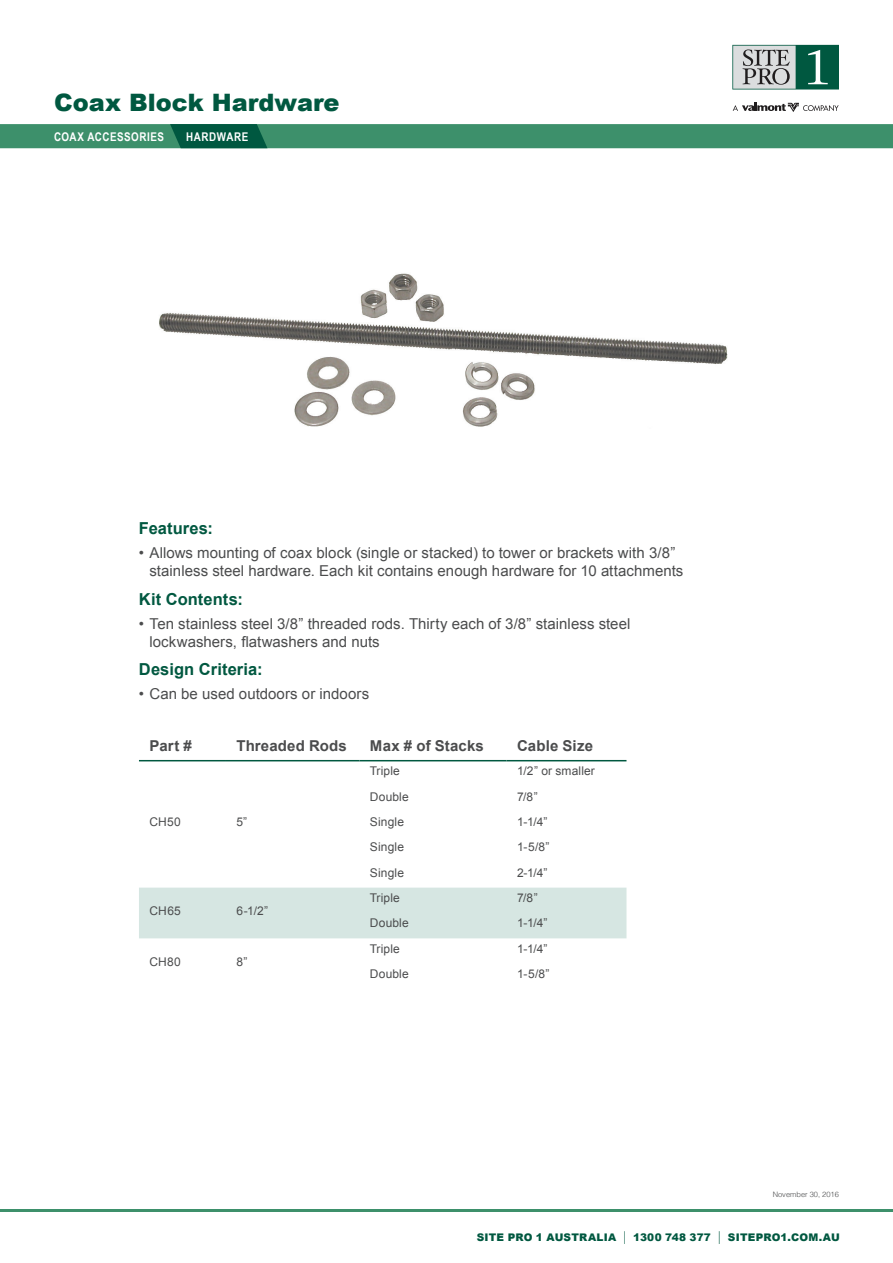
<style>
.page{position:relative;width:893px;height:1263px;background:#fff}
.page>*{position:absolute;margin:0;border:0;box-sizing:border-box;transform-origin:0 0}
.Header1{font:900 24px "Arial";color:#005840}
.Subheader-descriptio{font:700 16.5px "Arial";letter-spacing:.005em;color:#005840}
.t1{font:15px/18px "Arial";letter-spacing:.005em;color:#4b4c4d}
.Header_table{font:700 15px "Arial";letter-spacing:.01em;color:#4b4c4d}
.body_table{font:12px "Arial";letter-spacing:.01em;color:#4b4c4d}
.body-text{font:700 12px "Arial Narrow";letter-spacing:.045em;color:#fff}
.t2{font:900 10.5px "Arial";letter-spacing:.02em;color:#005840}
.body-text-2{font:300 7.5px "Helvetica";color:#4b4c4d}
.s1{font-weight:400;font-size:13.65px}
</style>
<div class="page">
<div style="left:0;top:124px;width:893px;height:24px;background:#3d906b"></div>
<hr style="left:0;top:1209px;width:893px;height:2px;background:#3d906b">
<svg style="left:732px;top:45px;width:107px;height:45px;background:#75978f"></svg>
<svg style="left:733px;top:103px;width:106px;height:9px"></svg>
<img style="left:159px;top:273px;width:569px;height:154px">
<svg style="left:139px;top:759px;width:487px;height:1px"></svg>
<svg style="left:139px;top:761px;width:487px;height:178px"></svg>
<div style="left:139px;top:888px;width:487px;height:50px;background:#d6e6e2"></div>
<hr style="left:139px;top:760px;width:87px;height:1px;background:#005840">
<hr style="left:226px;top:760px;width:133px;height:1px;background:#005840">
<hr style="left:359px;top:760px;width:147px;height:1px;background:#005840">
<hr style="left:506px;top:760px;width:120px;height:1px;background:#005840">
<svg style="left:170px;top:124px;width:97px;height:24px;background:#065e44"></svg>
<p class="Header1" style="left:54px;top:85px;width:287px">Coax Block Hardware</p>
<p class="body-text" style="left:186px;top:128px;width:64px">HARDWARE</p>
<p class="body-text" style="left:54px;top:128px;width:112px">COAX ACCESSORIES</p>
<p class="Subheader-descriptio" style="left:139px;top:517px;width:75px">Features:</p>
<p class="t1" style="left:149px;top:544px;width:535px;text-indent:-10px">• Allows mounting of coax block (single or stacked) to tower or brackets with 3/8” stainless steel hardware. Each kit contains enough hardware for 10 attachments</p>
<p class="Subheader-descriptio" style="left:139px;top:588px;width:105px">Kit Contents:</p>
<p class="t1" style="left:149px;top:614px;width:482px;text-indent:-10px">• Ten stainless steel 3/8” threaded rods. Thirty each of 3/8” stainless steel lockwashers, flatwashers and nuts</p>
<p class="Subheader-descriptio" style="left:139px;top:658px;width:125px">Design Criteria:</p>
<p class="t1" style="left:139px;top:685px;width:232px">• Can be used outdoors or indoors</p>
<p class="Header_table" style="left:149px;top:735px;width:44px">Part #</p>
<p class="Header_table" style="left:236px;top:735px;width:112px">Threaded Rods</p>
<p class="Header_table" style="left:370px;top:735px;width:115px">Max # of Stacks</p>
<p class="Header_table" style="left:517px;top:735px;width:78px">Cable Size</p>
<p class="body_table" style="left:149px;top:814px;width:33px">CH50</p>
<p class="body_table" style="left:236px;top:814px;width:12px">5”</p>
<p class="body_table" style="left:149px;top:903px;width:33px">CH65</p>
<p class="body_table" style="left:236px;top:903px;width:33px">6-1/2”</p>
<p class="body_table" style="left:149px;top:953px;width:33px">CH80</p>
<p class="body_table" style="left:236px;top:953px;width:13px">8”</p>
<p class="body_table" style="left:370px;top:763px;width:31px">Triple</p>
<p class="body_table" style="left:517px;top:763px;width:79px">1/2” or smaller</p>
<p class="body_table" style="left:370px;top:788px;width:40px">Double</p>
<p class="body_table" style="left:517px;top:788px;width:22px">7/8”</p>
<p class="body_table" style="left:370px;top:814px;width:36px">Single</p>
<p class="body_table" style="left:517px;top:814px;width:32px">1-1/4”</p>
<p class="body_table" style="left:370px;top:839px;width:36px">Single</p>
<p class="body_table" style="left:517px;top:839px;width:34px">1-5/8”</p>
<p class="body_table" style="left:370px;top:864px;width:36px">Single</p>
<p class="body_table" style="left:517px;top:864px;width:32px">2-1/4”</p>
<p class="body_table" style="left:370px;top:890px;width:31px">Triple</p>
<p class="body_table" style="left:517px;top:890px;width:22px">7/8”</p>
<p class="body_table" style="left:370px;top:915px;width:40px">Double</p>
<p class="body_table" style="left:517px;top:915px;width:32px">1-1/4”</p>
<p class="body_table" style="left:370px;top:941px;width:31px">Triple</p>
<p class="body_table" style="left:517px;top:941px;width:32px">1-1/4”</p>
<p class="body_table" style="left:370px;top:966px;width:40px">Double</p>
<p class="body_table" style="left:517px;top:966px;width:34px">1-5/8”</p>
<p class="body-text-2" style="left:773px;top:1188px;width:68px">November 30, 2016</p>
<p class="t2" style="left:477px;top:1229px;width:364px">SITE PRO 1 AUSTRALIA <span class="s1">|</span> 1300 748 377 <span class="s1">|</span> SITEPRO1.COM.AU</p>
</div>
